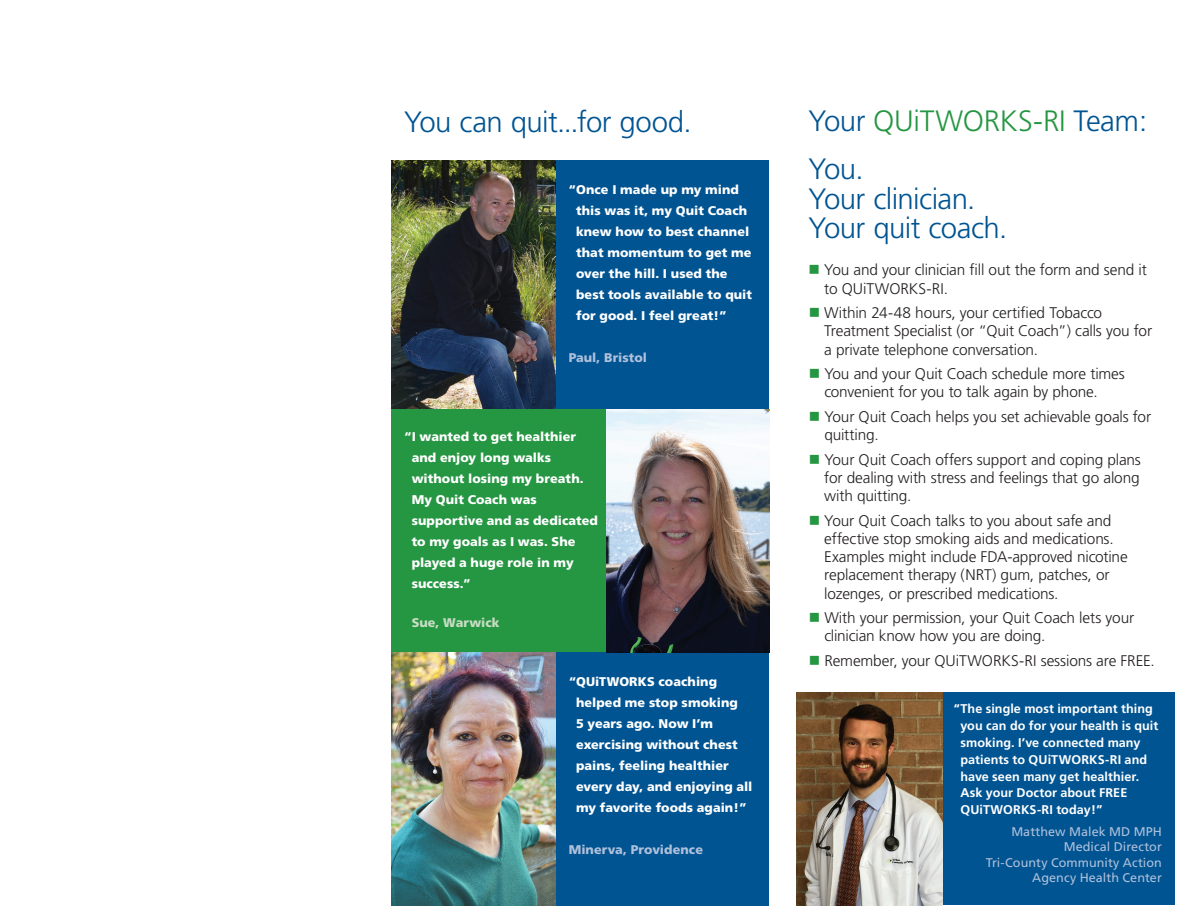
<style>
.page{position:relative;width:1188px;height:918px;background:#fff}
.page>*{position:absolute;margin:0;border:0;box-sizing:border-box;transform-origin:0 0}
.t1{font:300 29.4px/48.3px "Frutiger LT Std";letter-spacing:-.02em;color:#005492}
.t2{font:300 15.45px/18.1px "Frutiger LT Std";letter-spacing:-.01em;color:#231f20}
.t3{font:900 12.6px/21px "Frutiger LT Std";letter-spacing:.005em;color:#fff}
.t4{font:700 12.6px/16.8px "Frutiger LT Std";letter-spacing:.005em;color:#fff}
.t5{font:12.6px/15.5px "Frutiger LT Std";color:#afc0db;text-align:right}
.t6{font:900 12.6px "Frutiger LT Std";color:#afc0db}
.t7{font:900 12.6px "Frutiger LT Std";letter-spacing:.005em;color:#c8ddc4}
.s1{color:#259642}
</style>
<div class="page">
<img style="left:392px;top:652px;width:165px;height:253px">
<img style="left:392px;top:161px;width:165px;height:248px">
<div style="left:557px;top:161px;width:212px;height:248px;background:#005492"></div>
<div style="left:557px;top:652px;width:212px;height:253px;background:#005492"></div>
<img style="left:606px;top:409px;width:163px;height:243px">
<div style="left:392px;top:409px;width:214px;height:243px;background:#259642"></div>
<div style="left:940px;top:692px;width:234px;height:213px;background:#005492"></div>
<img style="left:796px;top:692px;width:146px;height:213px">
<h1 class="t1" style="left:404px;top:98px;width:289px">You can quit...for good.</h1>
<p class="t3" style="left:576px;top:179px;width:177px;text-indent:-7px">“Once I made up my mind this was it, my Quit Coach knew how to best channel that momentum to get me over the hill. I used the best tools available to quit for good. I feel great!”</p>
<p class="t6" style="left:569px;top:350px;width:80px">Paul, Bristol</p>
<p class="t3" style="left:412px;top:426px;width:188px;text-indent:-8px">“I wanted to get healthier and enjoy long walks without losing my breath.<br>My Quit Coach was supportive and as dedicated to my goals as I was. She played a huge role in my success.”</p>
<p class="t7" style="left:412px;top:615px;width:89px">Sue, Warwick</p>
<p class="t3" style="left:576px;top:671px;width:178px;text-indent:-7px">“QUiTWORKS coaching helped me stop smoking<br>5 years ago. Now I’m exercising without chest pains, feeling healthier every day, and enjoying all my favorite foods again!”</p>
<p class="t6" style="left:569px;top:842px;width:136px">Minerva, Providence</p>
<h1 class="t1" style="left:809px;top:97px;width:340px">Your <span class="s1">QUiTWORKS-RI</span> Team:<br>You.</h1>
<h1 class="t1" style="left:809px;top:184px;width:200px;line-height:29.4px">Your clinician.<br>Your quit coach.</h1>
<p class="t2" style="left:824px;top:261px;width:324px;text-indent:-16px"><span class="s1">■</span> You and your clinician fill out the form and send it to QUiTWORKS-RI.</p>
<p class="t2" style="left:824px;top:304px;width:329px;text-indent:-16px"><span class="s1">■</span> Within 24-48 hours, your certified Tobacco<br>Treatment Specialist (or “Quit Coach”) calls you for a private telephone conversation.</p>
<p class="t2" style="left:824px;top:365px;width:302px;text-indent:-16px"><span class="s1">■</span> You and your Quit Coach schedule more times convenient for you to talk again by phone.</p>
<p class="t2" style="left:824px;top:408px;width:328px;text-indent:-16px"><span class="s1">■</span> Your Quit Coach helps you set achievable goals for quitting.</p>
<p class="t2" style="left:824px;top:451px;width:318px;text-align:justify;text-indent:-16px"><span class="s1">■</span> Your Quit Coach offers support and coping plans for dealing with stress and feelings that go along with quitting.</p>
<p class="t2" style="left:824px;top:511px;width:305px;text-indent:-16px"><span class="s1">■</span> Your Quit Coach talks to you about safe and effective stop smoking aids and medications.<br>Examples might include FDA-approved nicotine replacement therapy (NRT) gum, patches, or lozenges, or prescribed medications.</p>
<p class="t2" style="left:824px;top:609px;width:311px;text-indent:-16px"><span class="s1">■</span> With your permission, your Quit Coach lets your clinician know how you are doing.</p>
<p class="t2" style="left:809px;top:652px;width:348px"><span class="s1">■</span> Remember, your QUiTWORKS-RI sessions are FREE.</p>
<p class="t4" style="left:960px;top:701px;width:199px;text-indent:-6px">“The single most important thing you can do for your health is quit smoking. I’ve connected many patients to QUiTWORKS-RI and have seen many get healthier.<br>Ask your Doctor about FREE<br>QUiTWORKS-RI today!”</p>
<p class="t5" style="left:986px;top:824px;width:178px">Matthew Malek MD MPH<br>Medical Director<br>Tri-County Community Action<br>Agency Health Center</p>
</div>
